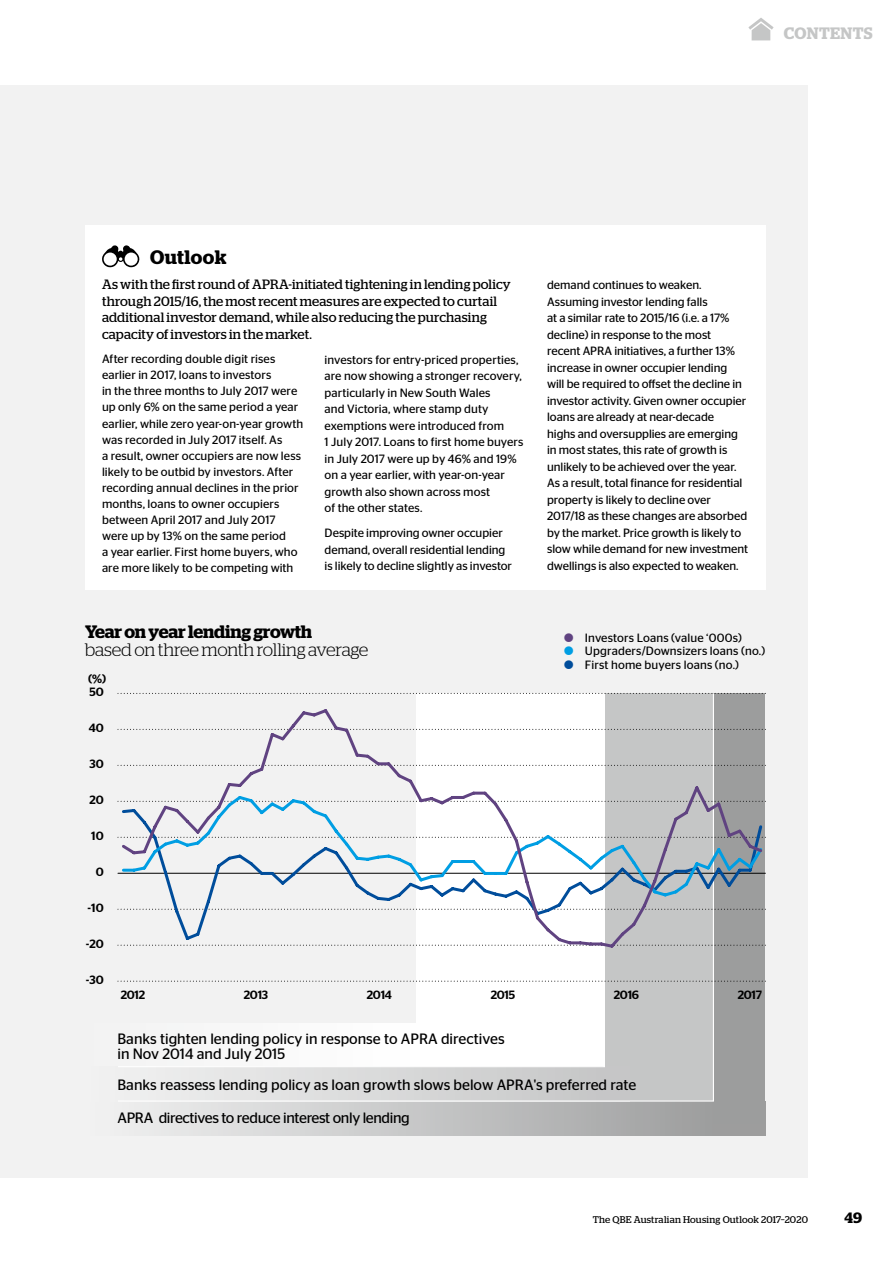
<style>
.page{position:relative;width:893px;height:1263px;background:#fff}
.page>*{position:absolute;margin:0;border:0;box-sizing:border-box;transform-origin:0 0}
.t1{font:600 19.5px "Stag";letter-spacing:.02em;color:#000}
.t2{font:300 18px "Stag";letter-spacing:-.015em;color:#000}
.t3{font:600 18px "Stag";letter-spacing:-.01em;color:#000}
.t4{font:600 16.5px "Stag";letter-spacing:.025em;color:#c5c6c6}
.t5{font:15px/15px "Stag Sans";color:#000}
.t6{font:15px "Stag Sans";letter-spacing:-.025em;color:#000}
.t7{font:600 15px "Stag";color:#000}
.t8{font:13.5px/16.5px "Stag";letter-spacing:.01em;color:#000}
.t9{font:12px/16.5px "Stag Sans";color:#000}
.t10{font:500 12px "Stag Sans";letter-spacing:-.025em;color:#000}
.t11{font:9.75px "Stag";letter-spacing:.02em;color:#000}
</style>
<div class="page">
<div style="left:0;top:85px;width:808px;height:1093px;background:#f2f2f2"></div>
<div style="left:85px;top:225px;width:680px;height:365px;background:#fff"></div>
<svg style="left:102px;top:245px;width:38px;height:23px"></svg>
<div style="left:84px;top:1101px;width:681px;height:34px;background:linear-gradient(to right,#f3f3f3,#989899)"></div>
<div style="left:713px;top:838px;width:52px;height:286px;background:#9c9d9d"></div>
<div style="left:713px;top:693px;width:52px;height:288px;background:#9c9d9d"></div>
<svg style="left:117px;top:693px;width:597px;height:409px"></svg>
<svg style="left:118px;top:981px;width:648px;height:1px"></svg>
<svg style="left:118px;top:693px;width:648px;height:1px"></svg>
<hr style="left:118px;top:873px;width:647px;height:1px;background:#000">
<svg style="left:119px;top:706px;width:646px;height:244px"></svg>
<svg style="left:748px;top:18px;width:26px;height:22px"></svg>
<h3 class="t4" style="left:784px;top:24px;width:91px">CONTENTS</h3>
<h1 class="t1" style="left:150px;top:246px;width:78px">Outlook</h1>
<p class="t8" style="left:102px;top:276px;width:410px">As with the first round of APRA-initiated tightening in lending policy through 2015/16, the most recent measures are expected to curtail additional investor demand, while also reducing the purchasing capacity of investors in the market.</p>
<p class="t9" style="left:102px;top:351px;width:203px;line-height:16px">After recording double digit rises earlier in 2017, loans to investors<br>in the three months to July 2017 were up only 6% on the same period a year earlier, while zero year-on-year growth was recorded in July 2017 itself. As<br>a result, owner occupiers are now less likely to be outbid by investors. After recording annual declines in the prior months, loans to owner occupiers between April 2017 and July 2017 were up by 13% on the same period<br>a year earlier. First home buyers, who are more likely to be competing with</p>
<p class="t9" style="left:325px;top:351px;width:200px">investors for entry-priced properties, are now showing a stronger recovery, particularly in New South Wales<br>and Victoria, where stamp duty exemptions were introduced from<br>1 July 2017. Loans to first home buyers in July 2017 were up by 46% and 19% on a year earlier, with year-on-year growth also shown across most<br>of the other states.</p>
<p class="t9" style="left:325px;top:525px;width:189px">Despite improving owner occupier demand, overall residential lending is likely to decline slightly as investor</p>
<p class="t9" style="left:547px;top:277px;width:203px">demand continues to weaken.<br>Assuming investor lending falls<br>at a similar rate to 2015/16 (i.e. a 17% decline) in response to the most<br>recent APRA initiatives, a further 13% increase in owner occupier lending<br>will be required to offset the decline in investor activity. Given owner occupier loans are already at near-decade<br>highs and oversupplies are emerging in most states, this rate of growth is unlikely to be achieved over the year.<br>As a result, total finance for residential property is likely to decline over 2017/18 as these changes are absorbed by the market. Price growth is likely to slow while demand for new investment dwellings is also expected to weaken.</p>
<h2 class="t3" style="left:85px;top:621px;width:229px">Year on year lending growth</h2>
<h2 class="t2" style="left:85px;top:639px;width:285px">based on three month rolling average</h2>
<p class="t9" style="left:585px;top:630px;width:182px;line-height:13.5px">Investors Loans (value ‘000s)<br>Upgraders/Downsizers loans (no.)<br>First home buyers loans (no.)</p>
<p class="t10" style="left:88px;top:672px;width:20px">(%)</p>
<p class="t10" style="left:89px;top:685px;width:16px">50</p>
<p class="t10" style="left:89px;top:721px;width:17px">40</p>
<p class="t10" style="left:90px;top:757px;width:16px">30</p>
<p class="t10" style="left:89px;top:793px;width:16px">20</p>
<p class="t10" style="left:91px;top:828px;width:14px">10</p>
<p class="t10" style="left:96px;top:864px;width:10px">0</p>
<p class="t10" style="left:88px;top:900px;width:18px">-10</p>
<p class="t10" style="left:86px;top:936px;width:20px">-20</p>
<p class="t10" style="left:86px;top:972px;width:19px">-30</p>
<p class="t10" style="left:121px;top:988px;width:26px">2012</p>
<p class="t10" style="left:244px;top:988px;width:26px">2013</p>
<p class="t10" style="left:367px;top:988px;width:27px">2014</p>
<p class="t10" style="left:491px;top:988px;width:26px">2015</p>
<p class="t10" style="left:614px;top:988px;width:27px">2016</p>
<p class="t10" style="left:738px;top:988px;width:26px">2017</p>
<p class="t5" style="left:117px;top:1031px;width:389px">Banks tighten lending policy in response to APRA directives in Nov 2014 and July 2015</p>
<p class="t5" style="left:117px;top:1077px;width:520px">Banks reassess lending policy as loan growth slows below APRA's preferred rate</p>
<p class="t6" style="left:117px;top:1109px;width:294px">APRA directives to reduce interest only lending</p>
<p class="t11" style="left:593px;top:1214px;width:217px">The QBE Australian Housing Outlook 2017–2020</p>
<p class="t7" style="left:845px;top:1209px;width:19px">49</p>
</div>
